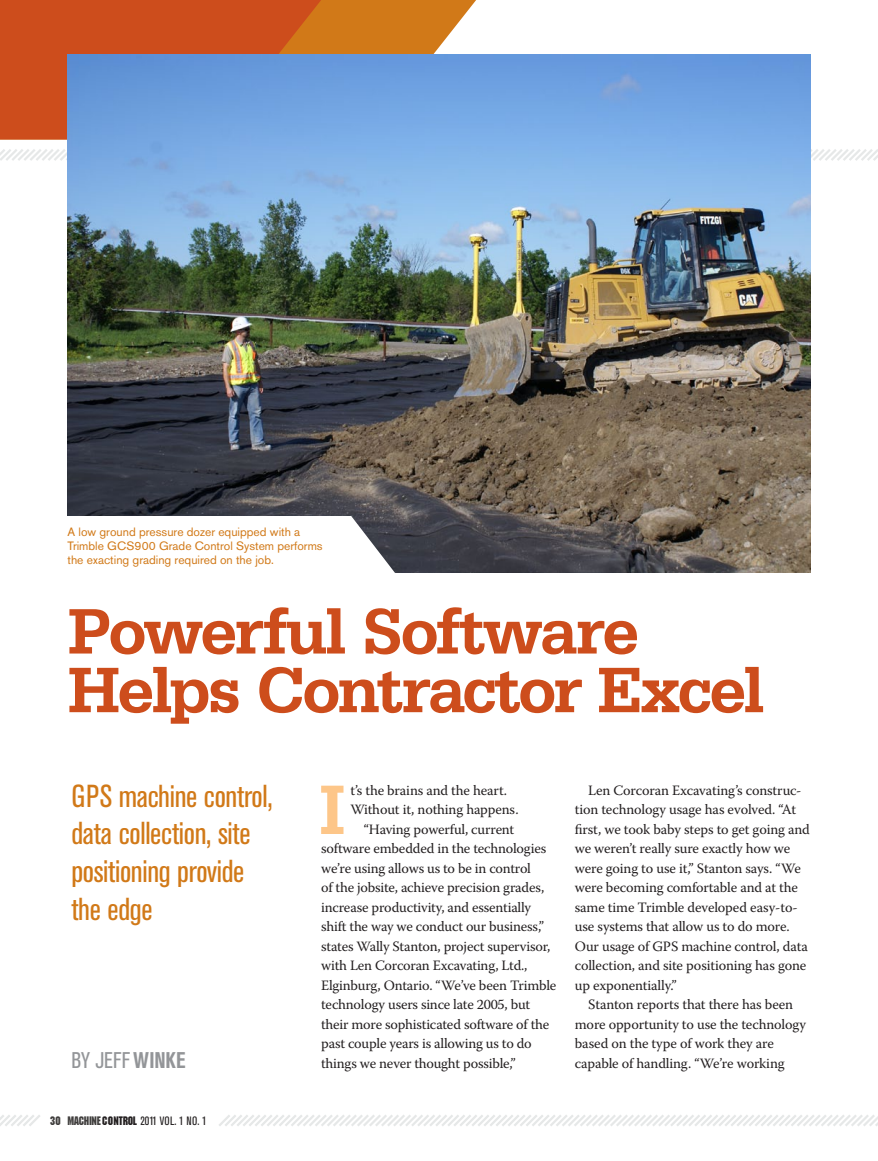
<style>
.page{position:relative;width:878px;height:1161px;background:#fff}
.page>*{position:absolute;margin:0;border:0;box-sizing:border-box;transform-origin:0 0}
.t1{font:700 73.95px "Serifa Std";color:#fdc689}
.t2{font:700 67.8px/58.7px "Serifa Std";letter-spacing:-.045em;color:#cd4d1c}
.t3{font:condensed 31.5px/37.8px "Akzidenz Grotesk BE";letter-spacing:-.01em;color:#d17918}
.t4{font:condensed 22.5px "Akzidenz Grotesk BE";color:#939598}
.t5{font:14.25px/19.5px "Warnock Pro";letter-spacing:-.01em;color:#231f20}
.t6{font:12px/14.2px "Akzidenz Grotesk BE";color:#d17918}
.t7{font:condensed 12px "Akzidenz Grotesk BE";letter-spacing:.01em;color:#231f20}
.s1{font-weight:700}
.s2{font-family:"Machine Std";font-stretch:normal;color:#403e3d}
.s3{font-family:"Machine Std";font-stretch:normal}
</style>
<div class="page">
<svg style="left:0;top:1115px;width:40px;height:11px"></svg>
<svg style="left:219px;top:1115px;width:659px;height:11px"></svg>
<svg style="left:0;top:149px;width:878px;height:12px"></svg>
<svg style="left:321px;top:0;width:155px;height:54px;background:#d78b37"></svg>
<div style="left:0;top:0;width:321px;height:140px;background:#cd4d1c"></div>
<img style="left:68px;top:54px;width:742px;height:519px">
<svg style="left:68px;top:516px;width:328px;height:57px"></svg>
<p class="t6" style="left:68px;top:525px;width:257px">A low ground pressure dozer equipped with a<br>Trimble GCS900 Grade Control System performs the exacting grading required on the job.</p>
<h2 class="t2" style="left:68px;top:602px;width:699px">Powerful Software<br>Helps Contractor Excel</h2>
<h3 class="t3" style="left:71px;top:777px;width:203px">GPS machine control, data collection, site positioning provide the edge</h3>
<h3 class="t4" style="left:71px;top:1048px;width:116px">By jeff<span class="s1">WINKE</span></h3>
<p class="t7" style="left:50px;top:1114px;width:158px"><span class="s2">30 MACHINE</span> <span class="s3">CONTROL</span> 2011 Vol. 1 No. 1</p>
<h1 class="t1" style="left:318px;top:766px;width:30px">I</h1>
<p class="t5" style="left:350px;top:780px;width:158px">t’s the brains and the heart.</p>
<p class="t5" style="left:350px;top:800px;width:170px">Without it, nothing happens.</p>
<p class="t5" style="left:364px;top:819px;width:152px">“Having powerful, current</p>
<p class="t5" style="left:321px;top:839px;width:226px">software embedded in the technologies</p>
<p class="t5" style="left:321px;top:858px;width:211px">we’re using allows us to be in control</p>
<p class="t5" style="left:321px;top:878px;width:224px">of the jobsite, achieve precision grades,</p>
<p class="t5" style="left:321px;top:897px;width:211px">increase productivity, and essentially</p>
<p class="t5" style="left:321px;top:917px;width:224px">shift the way we conduct our business,”</p>
<p class="t5" style="left:321px;top:936px;width:231px">states Wally Stanton, project supervisor,</p>
<p class="t5" style="left:321px;top:956px;width:208px">with Len Corcoran Excavating, Ltd.,</p>
<p class="t5" style="left:321px;top:975px;width:237px">Elginburg, Ontario. “We’ve been Trimble</p>
<p class="t5" style="left:321px;top:995px;width:211px">technology users since late 2005, but</p>
<p class="t5" style="left:321px;top:1014px;width:230px">their more sophisticated software of the</p>
<p class="t5" style="left:321px;top:1034px;width:212px">past couple years is allowing us to do</p>
<p class="t5" style="left:321px;top:1053px;width:196px">things we never thought possible,”</p>
<p class="t5" style="left:575px;top:780px;width:236px;text-indent:13px">Len Corcoran Excavating’s construc&shy;tion technology usage has evolved. “At first, we took baby steps to get going and we weren’t really sure exactly how we were going to use it,” Stanton says. “We were becoming comfortable and at the same time Trimble developed easy-to&shy;use systems that allow us to do more.<br>Our usage of GPS machine control, data collection, and site positioning has gone up exponentially.”</p>
<p class="t5" style="left:575px;top:995px;width:233px;text-indent:13px">Stanton reports that there has been more opportunity to use the technology based on the type of work they are capable of handling. “We’re working</p>
</div>
